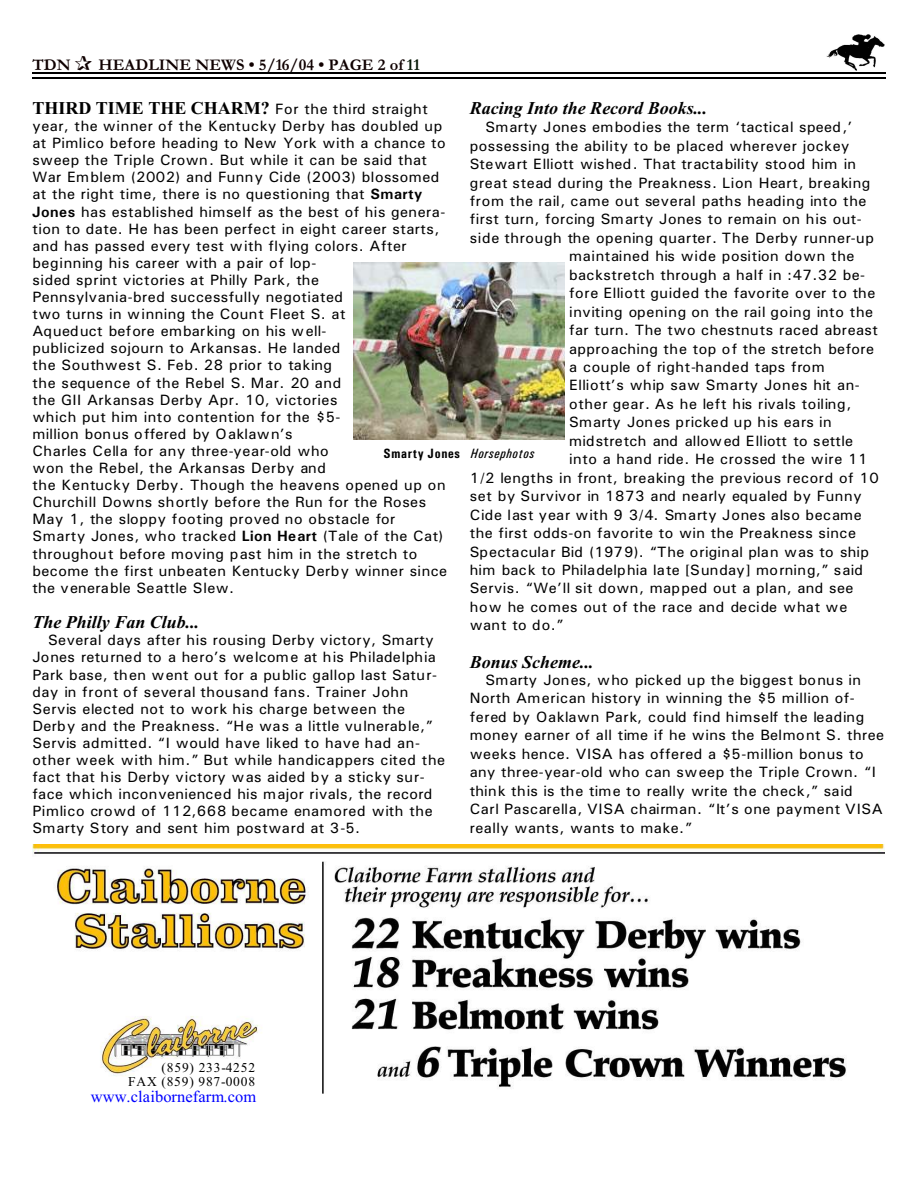
<style>
.page{position:relative;width:918px;height:1188px;background:#fff}
.page>*{position:absolute;margin:0;border:0;box-sizing:border-box;transform-origin:0 0}
.t1{font:italic 700 18px "Times New Roman";color:#000}
.t2{font:700 16.5px "Garamond";letter-spacing:.005em;color:#0f0000}
.t3{font:16.5px "Times New Roman";letter-spacing:.005em;color:#00f}
.t4{font:15px/17.1px "Univers";letter-spacing:.03em;color:#000}
.t5{font:15px "Univers";letter-spacing:.01em;color:#000}
.t6{font:15px "Univers";letter-spacing:.06em;color:#000}
.t7{font:13.5px/14.1px "Times New Roman";letter-spacing:.06em;color:#000;text-align:right}
.t8{font:700 13.5px "Univers Condensed";letter-spacing:.045em;color:#000}
.s1{color:#001400}
.s2{font-family:"Times New Roman";font-weight:700;font-size:18px}
.s3{font-weight:700}
.s4{font-weight:400;font-style:italic}
</style>
<div class="page">
<img style="left:826px;top:34px;width:59px;height:36px">
<hr style="left:32px;top:72px;width:853px;height:1px;background:#000">
<hr style="left:32px;top:77px;width:853px;height:2px;background:#000">
<img style="left:32px;top:844px;width:852px;height:250px">
<img style="left:353px;top:262px;width:212px;height:177px">
<p class="t2" style="left:32px;top:59px;width:40px">TDN</p>
<p class="t2" style="left:98px;top:59px;width:323px">HEADLINE NEWS • 5/16/04 • PAGE 2 of <span class="s1">11</span></p>
<p class="t1" style="left:470px;top:102px;width:239px">Racing Into the Record Books...</p>
<p class="t4" style="left:485px;top:120px;width:369px">Smarty Jones embodies the term ‘tactical speed,’</p>
<p class="t4" style="left:470px;top:138px;width:381px">possessing the ability to be placed wherever jockey</p>
<p class="t5" style="left:470px;top:159px;width:388px">Stewart Elliott wished. That tractability stood him in</p>
<p class="t4" style="left:470px;top:175px;width:402px">great stead during the Preakness. Lion Heart, breaking</p>
<p class="t4" style="left:470px;top:194px;width:398px">from the rail, came out several paths heading into the</p>
<p class="t4" style="left:470px;top:212px;width:394px">first turn, forcing Smarty Jones to remain on his out-</p>
<p class="t4" style="left:470px;top:230px;width:406px">side through the opening quarter. The Derby runner-up</p>
<p class="t4" style="left:569px;top:249px;width:287px">maintained his wide position down the</p>
<p class="t4" style="left:569px;top:267px;width:298px">backstretch through a half in :47.32 be-</p>
<p class="t4" style="left:569px;top:286px;width:308px">fore Elliott guided the favorite over to the</p>
<p class="t4" style="left:569px;top:304px;width:306px">inviting opening on the rail going into the</p>
<p class="t4" style="left:569px;top:323px;width:310px">far turn. The two chestnuts raced abreast</p>
<p class="t4" style="left:569px;top:341px;width:307px">approaching the top of the stretch before</p>
<p class="t4" style="left:569px;top:360px;width:257px">a couple of right-handed taps from</p>
<p class="t4" style="left:569px;top:378px;width:292px">Elliott’s whip saw Smarty Jones hit an-</p>
<p class="t4" style="left:569px;top:397px;width:284px">other gear. As he left his rivals toiling,</p>
<p class="t5" style="left:569px;top:417px;width:264px">Smarty Jones pricked up his ears in</p>
<p class="t5" style="left:569px;top:436px;width:285px">midstretch and allowed Elliott to settle</p>
<p class="t4" style="left:569px;top:452px;width:300px">into a hand ride. He crossed the wire 11</p>
<p class="t4" style="left:470px;top:470px;width:411px">1/2 lengths in front, breaking the previous record of 10</p>
<p class="t4" style="left:470px;top:489px;width:393px">set by Survivor in 1873 and nearly equaled by Funny</p>
<p class="t6" style="left:470px;top:509px;width:394px">Cide last year with 9 3/4. Smarty Jones also became</p>
<p class="t4" style="left:470px;top:526px;width:388px">the first odds-on favorite to win the Preakness since</p>
<p class="t5" style="left:470px;top:546px;width:401px">Spectacular Bid (1979). “The original plan was to ship</p>
<p class="t5" style="left:470px;top:565px;width:395px">him back to Philadelphia late [Sunday] morning,” said</p>
<p class="t4" style="left:470px;top:581px;width:385px">Servis. “We’ll sit down, mapped out a plan, and see</p>
<p class="t6" style="left:470px;top:601px;width:379px">how he comes out of the race and decide what we</p>
<p class="t4" style="left:470px;top:618px;width:95px">want to do.”</p>
<p class="t1" style="left:470px;top:655px;width:126px">Bonus Scheme...</p>
<p class="t4" style="left:470px;top:672px;width:416px;line-height:18.5px;text-indent:16px">Smarty Jones, who picked up the biggest bonus in North American history in winning the $5 million of&shy;fered by Oaklawn Park, could find himself the leading money earner of all time if he wins the Belmont S. three weeks hence. VISA has offered a $5-million bonus to any three-year-old who can sweep the Triple Crown. “I think this is the time to really write the check,” said Carl Pascarella, VISA chairman. “It’s one payment VISA really wants, wants to make.”</p>
<p class="t4" style="left:32px;top:102px;width:416px"><span class="s2">THIRD TIME THE CHARM?</span> For the third straight year, the winner of the Kentucky Derby has doubled up at Pimlico before heading to New York with a chance to sweep the Triple Crown. But while it can be said that War Emblem (2002) and Funny Cide (2003) blossomed at the right time, there is no questioning that <span class="s3">Smarty Jones</span> has established himself as the best of his genera&shy;tion to date. He has been perfect in eight career starts, and has passed every test with flying colors. After beginning his career with a pair of lop-<br>sided sprint victories at Philly Park, the Pennsylvania-bred successfully negotiated<br>two turns in winning the Count Fleet S. at<br>Aqueduct before embarking on his well-<br>publicized sojourn to Arkansas. He landed<br>the Southwest S. Feb. 28 prior to taking<br>the sequence of the Rebel S. Mar. 20 and<br>the GII Arkansas Derby Apr. 10, victories<br>which put him into contention for the $5-<br>million bonus offered by Oaklawn’s<br>Charles Cella for any three-year-old who<br>won the Rebel, the Arkansas Derby and<br>the Kentucky Derby. Though the heavens opened up on Churchill Downs shortly before the Run for the Roses May 1, the sloppy footing proved no obstacle for Smarty Jones, who tracked <span class="s3">Lion Heart</span> (Tale of the Cat) throughout before moving past him in the stretch to become the first unbeaten Kentucky Derby winner since the venerable Seattle Slew.</p>
<p class="t1" style="left:32px;top:616px;width:169px">The Philly Fan Club...</p>
<p class="t4" style="left:32px;top:633px;width:414px;text-indent:16px">Several days after his rousing Derby victory, Smarty Jones returned to a hero’s welcome at his Philadelphia Park base, then went out for a public gallop last Satur&shy;day in front of several thousand fans. Trainer John Servis elected not to work his charge between the Derby and the Preakness. “He was a little vulnerable,” Servis admitted. “I would have liked to have had an&shy;other week with him.” But while handicappers cited the fact that his Derby victory was aided by a sticky sur&shy;face which inconvenienced his major rivals, the record Pimlico crowd of 112,668 became enamored with the Smarty Story and sent him postward at 3-5.</p>
<p class="t8" style="left:384px;top:448px;width:152px">Smarty Jones <span class="s4">Horsephotos</span></p>
<p class="t7" style="left:128px;top:1062px;width:128px">(859) 233-4252<br>FAX (859) 987-0008</p>
<p class="t3" style="left:91px;top:1091px;width:167px">www.claibornefarm.com</p>
</div>
